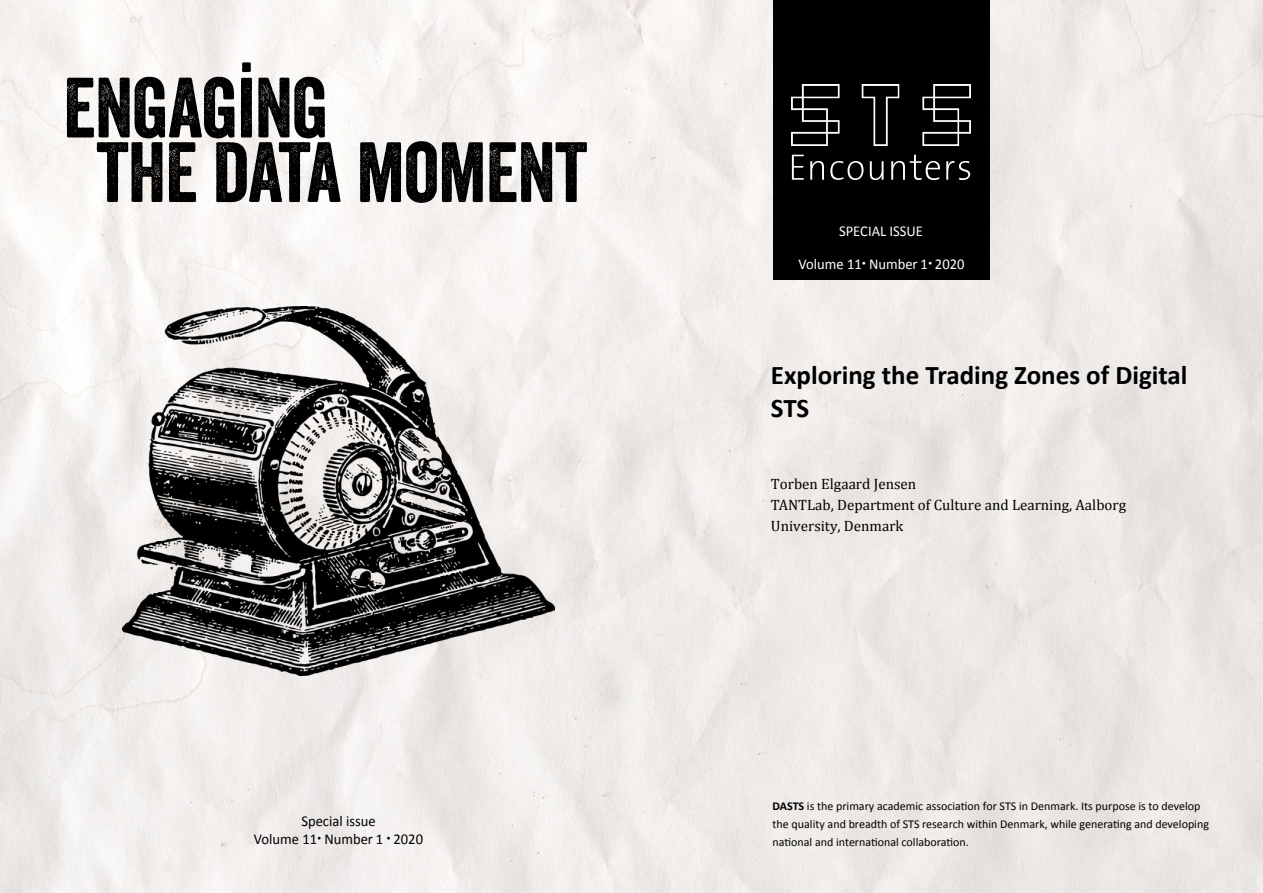
<style>
.page{position:relative;width:1263px;height:893px;background:#fff}
.page>*{position:absolute;margin:0;border:0;box-sizing:border-box;transform-origin:0 0}
.t1{font:82.5px "Veneer";letter-spacing:-.01em;color:#000}
.t2{font:700 27px/33px "Calibri";color:#000}
.t3{font:15px/21px "Cambria";color:#000}
.t4{font:15px "Calibri";color:#fff}
.t5{font:15px "Calibri";color:#000}
.t6{font:12px "Calibri";color:#000}
.s1{font-size:9px}
.s2{font-weight:700}
</style>
<div class="page">
<img style="left:0;top:0;width:1263px;height:893px">
<div style="left:773px;top:0;width:216px;height:280px;background:#000"></div>
<img style="left:792px;top:84px;width:178px;height:62px">
<svg style="left:792px;top:155px;width:12px;height:25px"></svg>
<svg style="left:810px;top:161px;width:14px;height:19px"></svg>
<svg style="left:830px;top:161px;width:33px;height:19px"></svg>
<svg style="left:870px;top:154px;width:70px;height:26px"></svg>
<svg style="left:946px;top:160px;width:24px;height:20px"></svg>
<img style="left:122px;top:306px;width:433px;height:370px">
<p class="t1" style="left:63px;top:57px;width:267px">ENGAGING</p>
<h1 class="t1" style="left:96px;top:122px;width:492px">THE DATA MOMENT</h1>
<p class="t4" style="left:839px;top:222px;width:85px">SPECIAL ISSUE</p>
<p class="t4" style="left:799px;top:254px;width:167px">Volume 11<span class="s1">•</span> Number 1<span class="s1">•</span> 2020</p>
<h2 class="t2" style="left:771px;top:357px;width:418px">Exploring the Trading Zones of Digital<br>STS</h2>
<p class="t3" style="left:771px;top:473px;width:357px">Torben Elgaard Jensen<br>TANTLab, Department of Culture and Learning, Aalborg<br>University, Denmark</p>
<p class="t6" style="left:773px;top:799px;width:429px"><span class="s2">DASTS</span> is the primary academic association for STS in Denmark. Its purpose is to develop</p>
<p class="t5" style="left:301px;top:811px;width:76px">Special issue</p>
<p class="t6" style="left:773px;top:817px;width:438px">the quality and breadth of STS research within Denmark, while generating and developing</p>
<p class="t5" style="left:254px;top:829px;width:171px">Volume 11<span class="s1">•</span> Number 1 <span class="s1">•</span> 2020</p>
<p class="t6" style="left:773px;top:835px;width:198px">national and international collaboration.</p>
</div>
